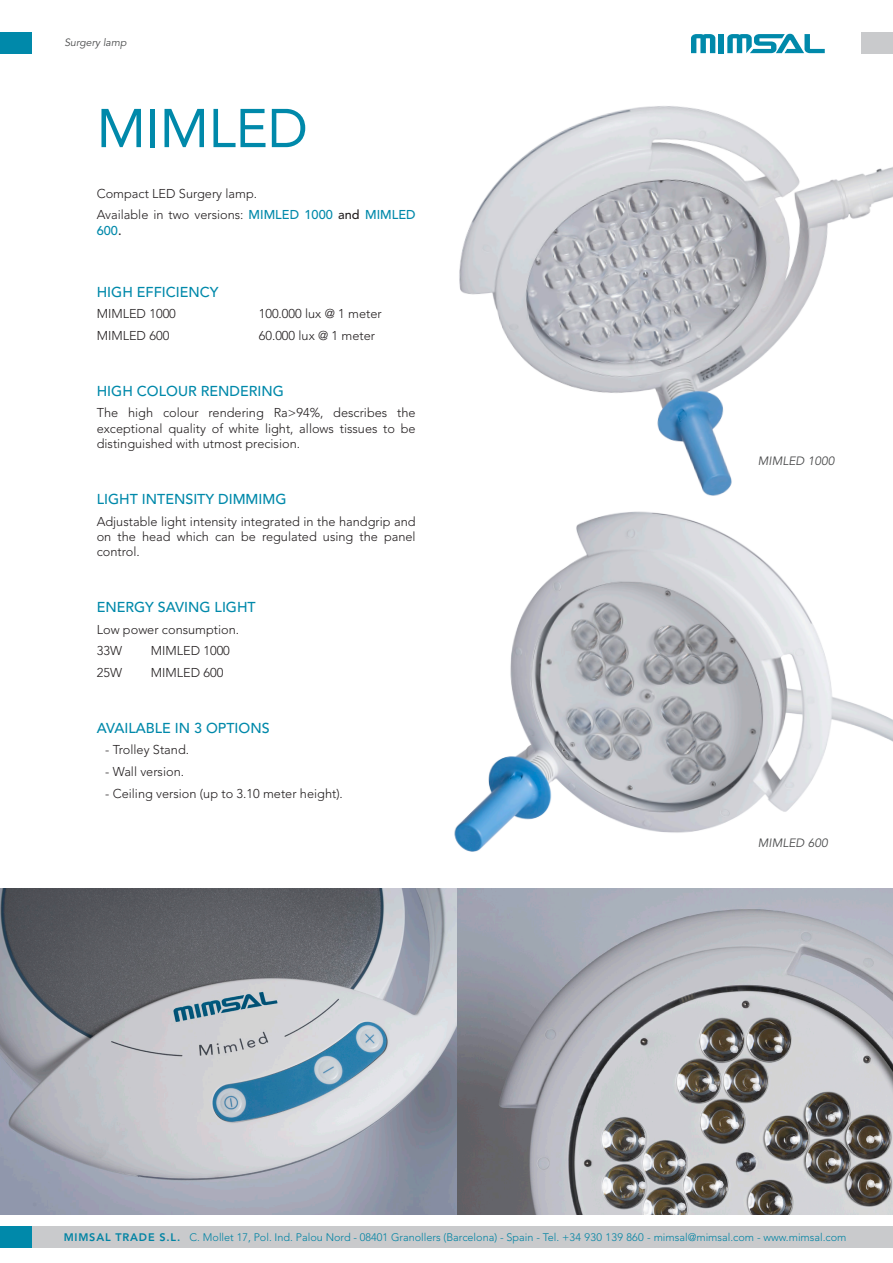
<style>
.page{position:relative;width:893px;height:1263px;background:#fff}
.page>*{position:absolute;margin:0;border:0;box-sizing:border-box;transform-origin:0 0}
.t1{font:54px "Avenir LT Std";color:#0089aa}
.t2{font:500 14.25px "Avenir LT Std";color:#0089aa}
.t3{font:300 12.75px/15.3px "Avenir LT Std";color:#231f20;text-align:justify}
.t4{font:italic 12px "Avenir LT Std";color:#4b4c4d}
.t5{font:300 10.8px "Avenir LT Std";color:#0083a3}
.t6{font:italic 10.5px "Avenir LT Std";color:#4b4c4d}
.s1{font-weight:500;color:#0089aa}
.s2{font-weight:500}
.s3{font-weight:800}
</style>
<div class="page">
<div style="left:0;top:32px;width:32px;height:21px;background:#0089aa"></div>
<div style="left:861px;top:32px;width:32px;height:21px;background:#c9cacc"></div>
<svg style="left:691px;top:34px;width:24px;height:19px"></svg>
<div style="left:719px;top:34px;width:5px;height:19px;background:#0089aa"></div>
<svg style="left:727px;top:34px;width:98px;height:19px"></svg>
<div style="left:32px;top:1226px;width:861px;height:22px;background:#c9cacc"></div>
<div style="left:0;top:1226px;width:32px;height:22px;background:#0089aa"></div>
<img style="left:459px;top:106px;width:434px;height:390px">
<img style="left:454px;top:511px;width:439px;height:341px">
<img style="left:0;top:889px;width:893px;height:325px">
<p class="t6" style="left:64px;top:37px;width:64px">Surgery lamp</p>
<p class="t1" style="left:97px;top:97px;width:213px">MIMLED</p>
<p class="t3" style="left:97px;top:186px;width:162px">Compact LED Surgery lamp.</p>
<p class="t3" style="left:97px;top:207px;width:320px">Available in two versions: <span class="s1">MIMLED 1000</span> <span class="s2">and</span> <span class="s1">MIMLED<br>600</span><span class="s2">.</span></p>
<p class="t2" style="left:97px;top:283px;width:123px">HIGH EFFICIENCY</p>
<p class="t3" style="left:97px;top:306px;width:81px">MIMLED 1000</p>
<p class="t3" style="left:259px;top:306px;width:124px">100.000 lux @ 1 meter</p>
<p class="t3" style="left:97px;top:328px;width:74px">MIMLED 600</p>
<p class="t3" style="left:259px;top:328px;width:118px">60.000 lux @ 1 meter</p>
<p class="t2" style="left:97px;top:383px;width:189px">HIGH COLOUR RENDERING</p>
<p class="t3" style="left:97px;top:405px;width:320px">The high colour rendering Ra&gt;94%, describes the exceptional quality of white light, allows tissues to be distinguished with utmost precision.</p>
<p class="t2" style="left:97px;top:491px;width:191px">LIGHT INTENSITY DIMMIMG</p>
<p class="t3" style="left:97px;top:513px;width:320px">Adjustable light intensity integrated in the handgrip and on the head which can be regulated using the panel control.</p>
<p class="t2" style="left:97px;top:599px;width:161px">ENERGY SAVING LIGHT</p>
<p class="t3" style="left:97px;top:622px;width:144px">Low power consumption.</p>
<p class="t3" style="left:97px;top:643px;width:27px">33W</p>
<p class="t3" style="left:151px;top:643px;width:81px">MIMLED 1000</p>
<p class="t3" style="left:97px;top:665px;width:27px">25W</p>
<p class="t3" style="left:151px;top:665px;width:74px">MIMLED 600</p>
<p class="t2" style="left:97px;top:720px;width:174px">AVAILABLE IN 3 OPTIONS</p>
<p class="t3" style="left:105px;top:742px;width:85px">- Trolley Stand.</p>
<p class="t3" style="left:105px;top:764px;width:80px">- Wall version.</p>
<p class="t3" style="left:105px;top:786px;width:239px">- Ceiling version (up to 3.10 meter height).</p>
<p class="t4" style="left:758px;top:454px;width:78px">MIMLED 1000</p>
<p class="t4" style="left:758px;top:836px;width:71px">MIMLED 600</p>
<p class="t5" style="left:64px;top:1231px;width:784px"><span class="s3">MIMSAL TRADE S.L.</span> C. Mollet 17, Pol. Ind. Palou Nord - 08401 Granollers (Barcelona) - Spain - Tel. +34 930 139 860 - mimsal@mimsal.com - www.mimsal.com</p>
</div>
